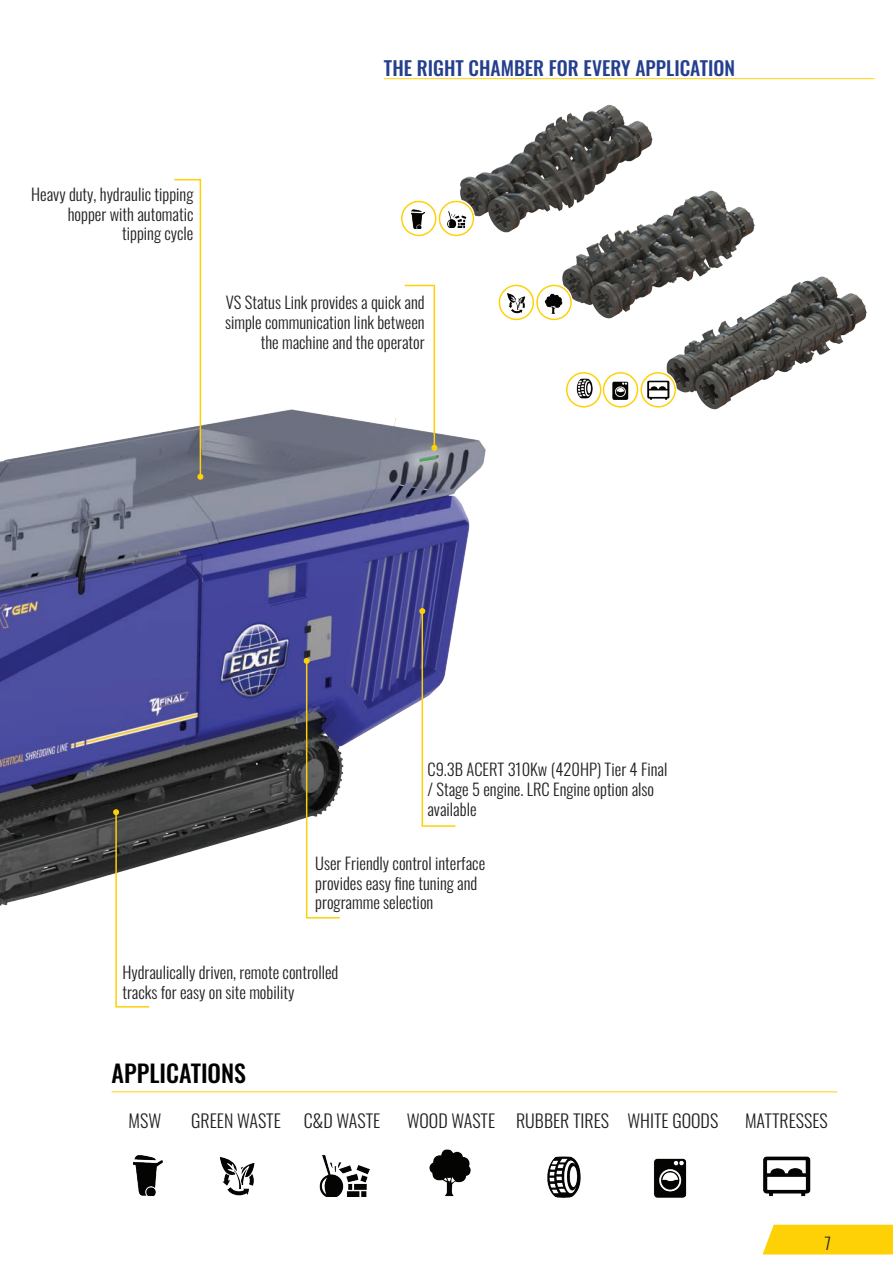
<style>
.page{position:relative;width:893px;height:1263px;background:#fff}
.page>*{position:absolute;margin:0;border:0;box-sizing:border-box;transform-origin:0 0}
.t1{font:500 24px "Oswald";color:#000}
.t2{font:500 19.5px "Oswald";color:#253f8e}
.t3{font:300 18px "Oswald";color:#231f20}
.t4{font:300 16.5px/19.8px "Oswald";color:#231f20}
</style>
<div class="page">
<img style="left:0;top:409px;width:486px;height:497px">
<img style="left:553px;top:190px;width:202px;height:131px">
<img style="left:451px;top:104px;width:226px;height:132px">
<img style="left:631px;top:274px;width:236px;height:136px">
<hr style="left:384px;top:78px;width:490px;height:1px;background:#fed006">
<svg style="left:438px;top:199px;width:37px;height:37px"></svg>
<div style="left:401px;top:201px;width:35px;height:35px;border:1px solid #fed006;border-radius:50%"></div>
<img style="left:411px;top:209px;width:14px;height:20px">
<svg style="left:439px;top:201px;width:34px;height:34px"></svg>
<div style="left:439px;top:201px;width:35px;height:35px;border:1px solid #fed006;border-radius:50%"></div>
<img style="left:446px;top:209px;width:21px;height:18px">
<svg style="left:535px;top:283px;width:38px;height:37px"></svg>
<svg style="left:499px;top:285px;width:34px;height:34px"></svg>
<div style="left:499px;top:285px;width:35px;height:35px;border:1px solid #fed006;border-radius:50%"></div>
<svg style="left:537px;top:285px;width:34px;height:34px"></svg>
<div style="left:536px;top:285px;width:36px;height:35px;border:1px solid #fed006;border-radius:50%"></div>
<svg style="left:640px;top:370px;width:37px;height:37px"></svg>
<svg style="left:604px;top:373px;width:33px;height:34px"></svg>
<div style="left:603px;top:372px;width:35px;height:35px;border:1px solid #fed006;border-radius:50%"></div>
<svg style="left:641px;top:373px;width:34px;height:34px"></svg>
<div style="left:640px;top:372px;width:36px;height:35px;border:1px solid #fed006;border-radius:50%"></div>
<img style="left:544px;top:292px;width:20px;height:21px">
<img style="left:506px;top:292px;width:21px;height:21px">
<img style="left:612px;top:379px;width:17px;height:20px">
<img style="left:647px;top:380px;width:23px;height:20px">
<svg style="left:567px;top:373px;width:34px;height:34px"></svg>
<div style="left:566px;top:372px;width:35px;height:35px;border:1px solid #fed006;border-radius:50%"></div>
<img style="left:574px;top:378px;width:20px;height:22px">
<div style="left:763px;top:1225px;width:130px;height:29px;background:#fed006"></div>
<img style="left:429px;top:1149px;width:42px;height:48px">
<img style="left:319px;top:1155px;width:51px;height:41px">
<hr style="left:112px;top:1091px;width:725px;height:1px;background:#fed006">
<img style="left:134px;top:1155px;width:29px;height:40px">
<img style="left:219px;top:1156px;width:36px;height:40px">
<img style="left:654px;top:1158px;width:33px;height:39px">
<img style="left:547px;top:1156px;width:34px;height:42px">
<img style="left:763px;top:1156px;width:48px;height:41px">
<svg style="left:173px;top:178px;width:30px;height:302px"></svg>
<svg style="left:419px;top:608px;width:38px;height:219px"></svg>
<svg style="left:113px;top:809px;width:38px;height:199px"></svg>
<svg style="left:399px;top:284px;width:57px;height:197px"></svg>
<svg style="left:304px;top:658px;width:37px;height:261px"></svg>
<p class="t2" style="left:384px;top:58px;width:352px">THE RIGHT CHAMBER FOR EVERY APPLICATION</p>
<p class="t4" style="left:31px;top:182px;width:164px;text-align:right">Heavy duty, hydraulic tipping hopper with automatic tipping cycle</p>
<p class="t4" style="left:225px;top:291px;width:201px;text-align:right">VS Status Link provides a quick and simple communication link between the machine and the operator</p>
<p class="t4" style="left:427px;top:758px;width:241px">C9.3B ACERT 310Kw (420HP) Tier 4 Final / Stage 5 engine. LRC Engine option also available</p>
<p class="t4" style="left:315px;top:851px;width:171px">User Friendly control interface provides easy fine tuning and programme selection</p>
<p class="t4" style="left:122px;top:960px;width:217px">Hydraulically driven, remote controlled tracks for easy on site mobility</p>
<h1 class="t1" style="left:112px;top:1060px;width:136px">APPLICATIONS</h1>
<p class="t3" style="left:129px;top:1105px;width:34px">MSW</p>
<p class="t3" style="left:191px;top:1105px;width:91px">GREEN WASTE</p>
<p class="t3" style="left:304px;top:1105px;width:78px">C&amp;D WASTE</p>
<p class="t3" style="left:407px;top:1105px;width:313px">WOOD WASTE RUBBER TIRES WHITE GOODS</p>
<p class="t3" style="left:745px;top:1105px;width:84px">MATTRESSES</p>
<p class="t4" style="left:824px;top:1231px;width:8px">7</p>
</div>
